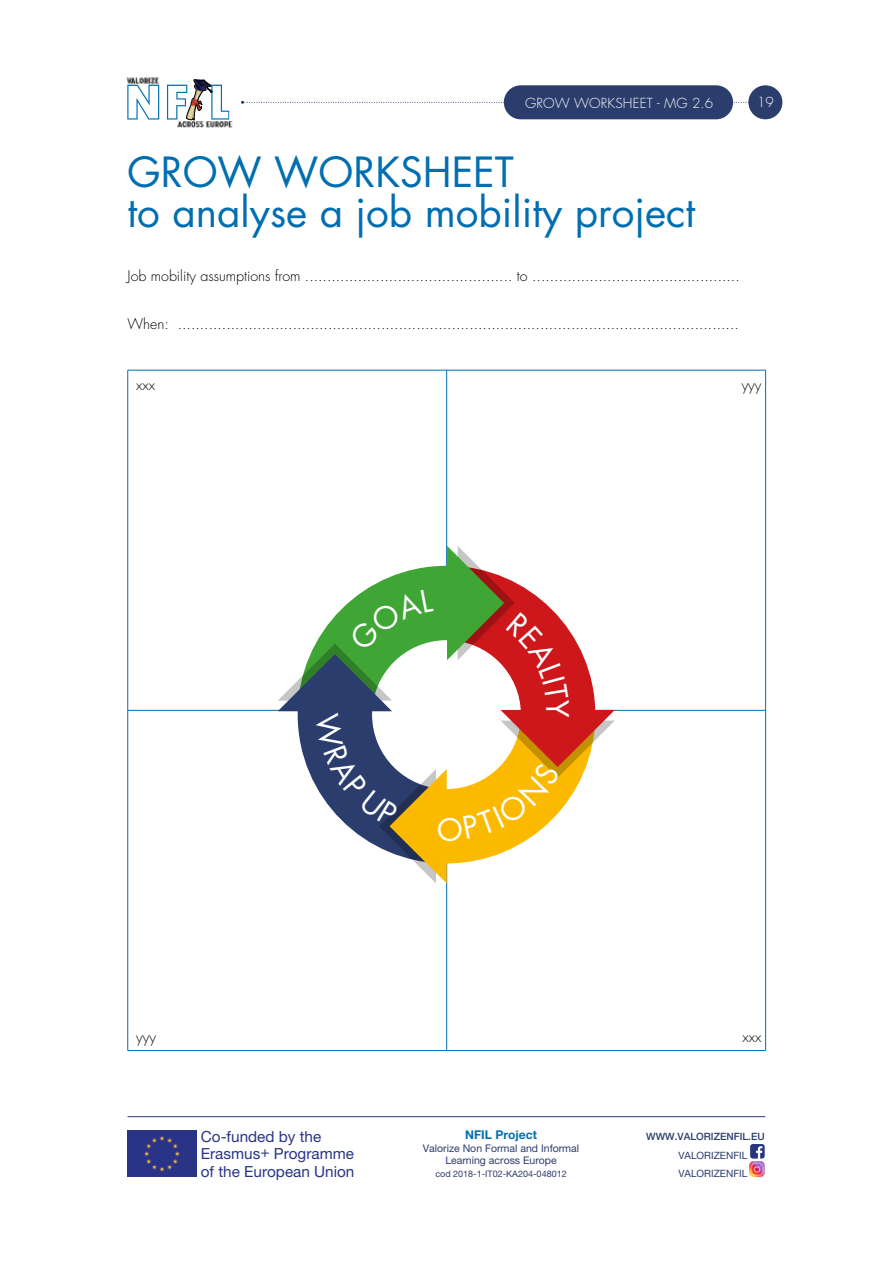
<style>
.page{position:relative;width:893px;height:1263px;background:#fff}
.page>*{position:absolute;margin:0;border:0;box-sizing:border-box;transform-origin:0 0}
.t1{font:40.5px/40.5px "Futura Std";color:#006eb1}
.t2{font:15.3px/17.4px "Helvetica Neue LT Std";color:#283583}
.t3{font:300 14.25px "Futura Std";color:#000}
.t4{font:300 13.5px "Futura Std";letter-spacing:.01em;color:#fff}
.t5{font:700 12.15px "Helvetica Neue LT Std";color:#006eb1}
.t6{font:10.5px/12.5px "Helvetica Neue LT Std";color:#2b3d6c;text-align:center}
.t7{font:10.05px/18.1px "Helvetica Neue LT Std";color:#2b3d6c}
.t8{font:500 10.05px "Helvetica Neue LT Std";color:#2b3d6c}
.t9{font:9px "Helvetica Neue LT Std";color:#2b3d6c}
</style>
<div class="page">
<img style="left:177px;top:121px;width:56px;height:7px">
<img style="left:126px;top:77px;width:33px;height:7px">
<svg style="left:127px;top:85px;width:32px;height:35px"></svg>
<svg style="left:167px;top:79px;width:62px;height:42px"></svg>
<svg style="left:241px;top:101px;width:506px;height:3px"></svg>
<div style="left:748px;top:85px;width:34px;height:34px;background:#2b3d6c;border-radius:50%"></div>
<img style="left:128px;top:1131px;width:68px;height:45px">
<svg style="left:750px;top:1144px;width:15px;height:15px"></svg>
<img style="left:749px;top:1161px;width:16px;height:16px">
<hr style="left:128px;top:1116px;width:637px;height:1px;background:#2b3d6c">
<hr style="left:128px;top:370px;width:319px;height:1px;background:#006eb1">
<hr style="left:127px;top:370px;width:1px;height:340px;background:#006eb1">
<hr style="left:447px;top:370px;width:319px;height:1px;background:#006eb1">
<hr style="left:446px;top:370px;width:1px;height:340px;background:#006eb1">
<hr style="left:765px;top:370px;width:1px;height:340px;background:#006eb1">
<hr style="left:128px;top:710px;width:319px;height:1px;background:#006eb1">
<hr style="left:127px;top:710px;width:1px;height:340px;background:#006eb1">
<hr style="left:447px;top:710px;width:319px;height:1px;background:#006eb1">
<hr style="left:446px;top:710px;width:1px;height:340px;background:#006eb1">
<hr style="left:765px;top:710px;width:1px;height:340px;background:#006eb1">
<hr style="left:128px;top:1050px;width:319px;height:1px;background:#006eb1">
<hr style="left:447px;top:1050px;width:319px;height:1px;background:#006eb1">
<div style="left:504px;top:85px;width:229px;height:34px;background:#2b3d6c;border-radius:17px"></div>
<svg style="left:278px;top:546px;width:337px;height:337px"></svg>
<p class="t4" style="left:525px;top:94px;width:190px">GROW WORKSHEET - MG 2.6</p>
<h1 class="t1" style="left:128px;top:152px;width:569px">GROW WORKSHEET<br>to analyse a job mobility project</h1>
<p class="t3" style="left:128px;top:267px;width:614px">Job mobility assumptions from ............................................... to ...............................................</p>
<p class="t3" style="left:128px;top:315px;width:613px">When: ...............................................................................................................................</p>
<p class="t4" style="left:757px;top:94px;width:18px">19</p>
<p class="t3" style="left:136px;top:377px;width:20px">xxx</p>
<p class="t3" style="left:742px;top:377px;width:21px">yyy</p>
<p class="t3" style="left:136px;top:1028px;width:21px">yyy</p>
<p class="t3" style="left:742px;top:1028px;width:20px">xxx</p>
<p class="t2" style="left:201px;top:1127px;width:155px">Co-funded by the<br>Erasmus+ Programme of the European Union</p>
<p class="t5" style="left:465px;top:1127px;width:73px">NFIL Project</p>
<p class="t6" style="left:423px;top:1141px;width:158px">Valorize Non Formal and Informal<br>Learning across Europe</p>
<p class="t9" style="left:435px;top:1168px;width:133px">cod 2018-1-IT02-KA204-048012</p>
<p class="t8" style="left:646px;top:1131px;width:120px">WWW.VALORIZENFIL.EU</p>
<p class="t7" style="left:678px;top:1146px;width:70px">VALORIZENFIL<br>VALORIZENFIL</p>
</div>
